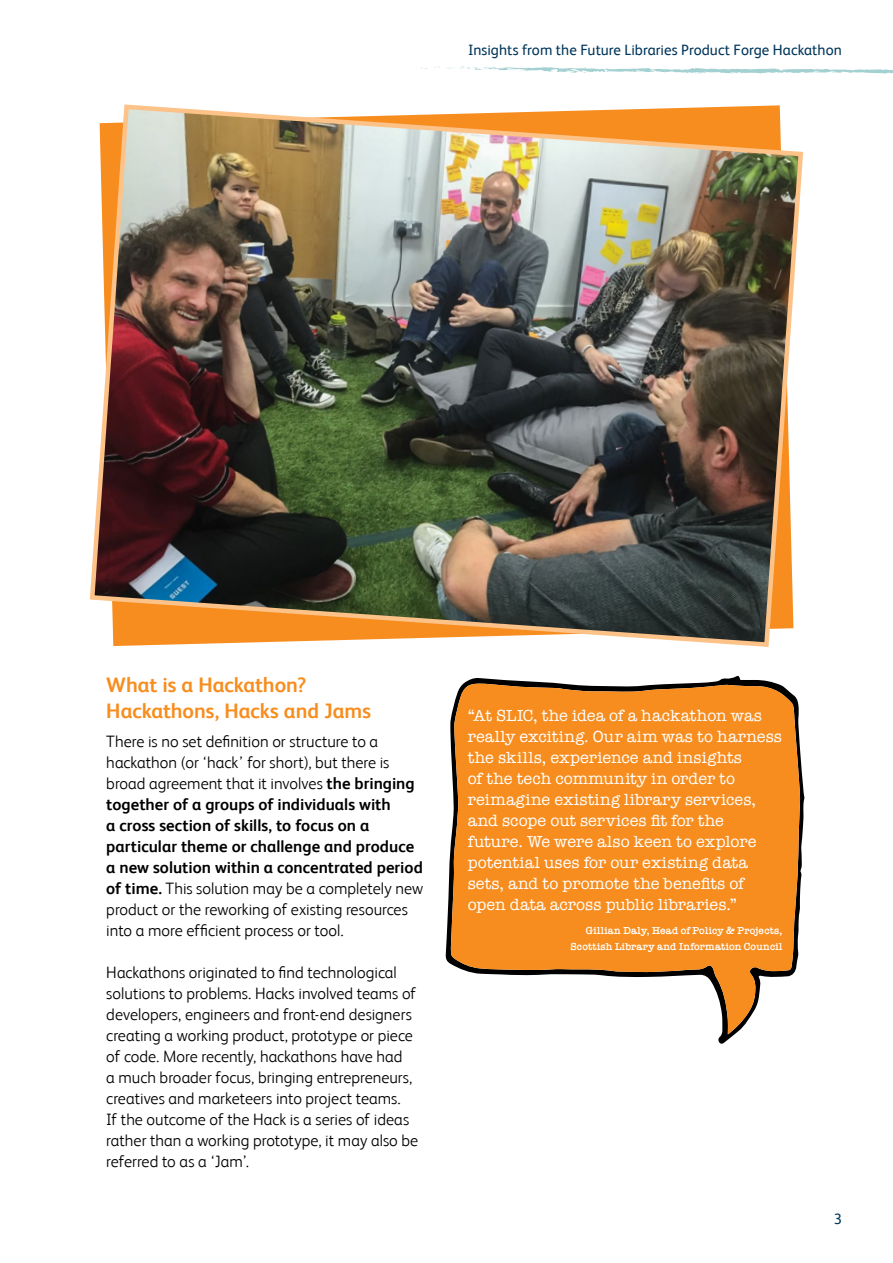
<style>
.page{position:relative;width:893px;height:1263px;background:#fff}
.page>*{position:absolute;margin:0;border:0;box-sizing:border-box;transform-origin:0 0}
.t1{font:700 21px/25.5px "FS Albert";letter-spacing:-.005em;color:#f78d1e}
.t2{font:300 16.5px/21px "FS Albert";color:#000}
.t3{font:16.5px/21px "American Typewriter";letter-spacing:.005em;color:#fff}
.t4{font:15px "FS Albert";letter-spacing:.005em;color:#00365b}
.t5{font:600 10.5px/15.6px "American Typewriter";letter-spacing:.015em;color:#fff;text-align:right}
.s1{font-weight:700}
</style>
<div class="page">
<svg style="left:420px;top:66px;width:473px;height:8px"></svg>
<img style="left:89px;top:104px;width:715px;height:543px">
<svg style="left:445px;top:676px;width:359px;height:368px"></svg>
<svg style="left:451px;top:684px;width:349px;height:350px;fill:#f78d1e"></svg>
<p class="t4" style="left:468px;top:41px;width:375px">Insights from the Future Libraries Product Forge Hackathon</p>
<p class="t1" style="left:106px;top:672px;width:266px">What is a Hackathon?<br>Hackathons, Hacks and Jams</p>
<p class="t2" style="left:106px;top:731px;width:318px">There is no set definition or structure to a hackathon (or ‘hack’ for short), but there is broad agreement that it involves <span class="s1">the bringing together of a groups of individuals with<br>a cross section of skills, to focus on a particular theme or challenge and produce a new solution within a concentrated period of time.</span> This solution may be a completely new product or the reworking of existing resources into a more efficient process or tool.</p>
<p class="t2" style="left:106px;top:962px;width:313px">Hackathons originated to find technological solutions to problems. Hacks involved teams of developers, engineers and front-end designers creating a working product, prototype or piece of code. More recently, hackathons have had<br>a much broader focus, bringing entrepreneurs, creatives and marketeers into project teams.<br>If the outcome of the Hack is a series of ideas rather than a working prototype, it may also be referred to as a ‘Jam’.</p>
<p class="t3" style="left:468px;top:704px;width:316px">“At SLIC, the idea of a hackathon was really exciting. Our aim was to harness the skills, experience and insights<br>of the tech community in order to reimagine existing library services, and scope out services fit for the future. We were also keen to explore potential uses for our existing data sets, and to promote the benefits of open data across public libraries.”</p>
<p class="t5" style="left:570px;top:922px;width:214px">Gillian Daly, Head of Policy &amp; Projects,<br>Scottish Library and Information Council</p>
<p class="t4" style="left:834px;top:1210px;width:10px">3</p>
</div>
